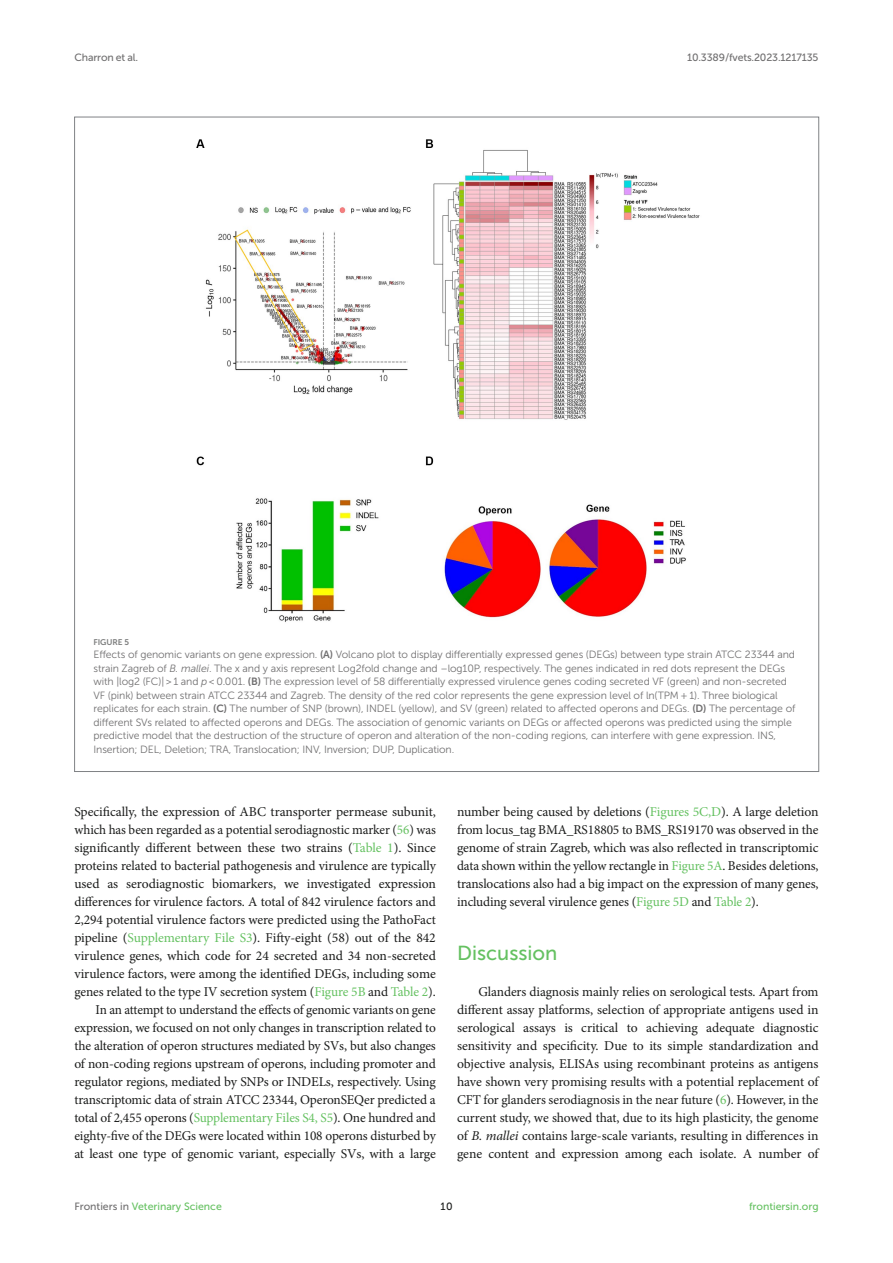
<style>
.page{position:relative;width:893px;height:1263px;background:#fff}
.page>*{position:absolute;margin:0;border:0;box-sizing:border-box;transform-origin:0 0}
.HEAD_1{font:20.25px "Museo Sans 500";color:#65c161}
.TEXT_FLUSH{font:13.5px/18px "Minion Pro";letter-spacing:-.01em;color:#1b1c1b;text-align:justify}
.TEXT{font:13.5px/18px "Minion Pro";letter-spacing:-.01em;color:#1b1c1b;text-align:justify}
.FIG_LEG{font:10.5px/13.5px "Museo Sans 300";letter-spacing:-.01em;color:#706f70}
.t1{font:10.5px "Museo Sans 500";color:#65c161}
.t2{font:10.5px "Museo Sans 500";letter-spacing:-.015em;color:#706f70}
.t3{font:10.5px "Museo Sans 500";color:#1b1c1b}
.FIG_HD{font:8.25px "Museo Sans 700";letter-spacing:-.01em;color:#7e7f7f}
.s1{font-family:"Museo Sans 700"}
.s2{font-style:italic}
.s3{color:#65c161}
.s4{color:#706f70}
</style>
<div class="page">
<img style="left:196px;top:139px;width:504px;height:483px">
<p class="t2" style="left:74px;top:51px;width:65px">Charron et al.</p>
<p class="t2" style="left:687px;top:51px;width:133px">10.3389/fvets.2023.1217135</p>
<p class="FIG_HD" style="left:94px;top:637px;width:37px">FIGURE 5</p>
<p class="FIG_LEG" style="left:94px;top:648px;width:703px">Effects of genomic variants on gene expression. <span class="s1">(A)</span> Volcano plot to display differentially expressed genes (DEGs) between type strain ATCC 23344 and strain Zagreb of <span class="s2">B. mallei</span>. The x and y axis represent Log2fold change and –log10P, respectively. The genes indicated in red dots represent the DEGs with |log2 (FC)| &gt; 1 and <span class="s2">p</span> &lt; 0.001. <span class="s1">(B)</span> The expression level of 58 differentially expressed virulence genes coding secreted VF (green) and non-secreted VF (pink) between strain ATCC 23344 and Zagreb. The density of the red color represents the gene expression level of ln(TPM + 1). Three biological replicates for each strain. <span class="s1">(C)</span> The number of SNP (brown), INDEL (yellow), and SV (green) related to affected operons and DEGs. <span class="s1">(D)</span> The percentage of different SVs related to affected operons and DEGs. The association of genomic variants on DEGs or affected operons was predicted using the simple predictive model that the destruction of the structure of operon and alteration of the non-coding regions, can interfere with gene expression. INS, Insertion; DEL, Deletion; TRA, Translocation; INV, Inversion; DUP, Duplication.</p>
<p class="TEXT_FLUSH" style="left:74px;top:803px;width:363px">Specifically, the expression of ABC transporter permease subunit, which has been regarded as a potential serodiagnostic marker (<span class="s3">56</span>) was significantly different between these two strains (<span class="s3">Table 1</span>). Since proteins related to bacterial pathogenesis and virulence are typically used as serodiagnostic biomarkers, we investigated expression differences for virulence factors. A total of 842 virulence factors and 2,294 potential virulence factors were predicted using the PathoFact pipeline (<span class="s3">Supplementary File S3</span>). Fifty-eight (58) out of the 842 virulence genes, which code for 24 secreted and 34 non-secreted virulence factors, were among the identified DEGs, including some genes related to the type IV secretion system (<span class="s3">Figure 5B</span> and <span class="s3">Table 2</span>).</p>
<p class="TEXT" style="left:74px;top:1001px;width:363px;text-indent:21px">In an attempt to understand the effects of genomic variants on gene expression, we focused on not only changes in transcription related to the alteration of operon structures mediated by SVs, but also changes of non-coding regions upstream of operons, including promoter and regulator regions, mediated by SNPs or INDELs, respectively. Using transcriptomic data of strain ATCC 23344, OperonSEQer predicted a total of 2,455 operons (<span class="s3">Supplementary Files S4, S5</span>). One hundred and eighty-five of the DEGs were located within 108 operons disturbed by at least one type of genomic variant, especially SVs, with a large</p>
<p class="TEXT" style="left:457px;top:803px;width:363px">number being caused by deletions (<span class="s3">Figures 5C,D</span>). A large deletion from locus_tag BMA_RS18805 to BMS_RS19170 was observed in the genome of strain Zagreb, which was also reflected in transcriptomic data shown within the yellow rectangle in <span class="s3">Figure 5A</span>. Besides deletions, translocations also had a big impact on the expression of many genes, including several virulence genes (<span class="s3">Figure 5D</span> and <span class="s3">Table 2</span>).</p>
<p class="HEAD_1" style="left:457px;top:942px;width:102px">Discussion</p>
<p class="TEXT_FLUSH" style="left:457px;top:983px;width:363px;text-indent:21px">Glanders diagnosis mainly relies on serological tests. Apart from different assay platforms, selection of appropriate antigens used in serological assays is critical to achieving adequate diagnostic sensitivity and specificity. Due to its simple standardization and objective analysis, ELISAs using recombinant proteins as antigens have shown very promising results with a potential replacement of CFT for glanders serodiagnosis in the near future (<span class="s3">6</span>). However, in the current study, we showed that, due to its high plasticity, the genome of <span class="s2">B. mallei</span> contains large-scale variants, resulting in differences in gene content and expression among each isolate. A number of</p>
<p class="t1" style="left:74px;top:1200px;width:149px"><span class="s4">Frontiers in</span> Veterinary Science</p>
<p class="t3" style="left:440px;top:1200px;width:14px">10</p>
<p class="t1" style="left:749px;top:1200px;width:71px">frontiersin.org</p>
</div>
